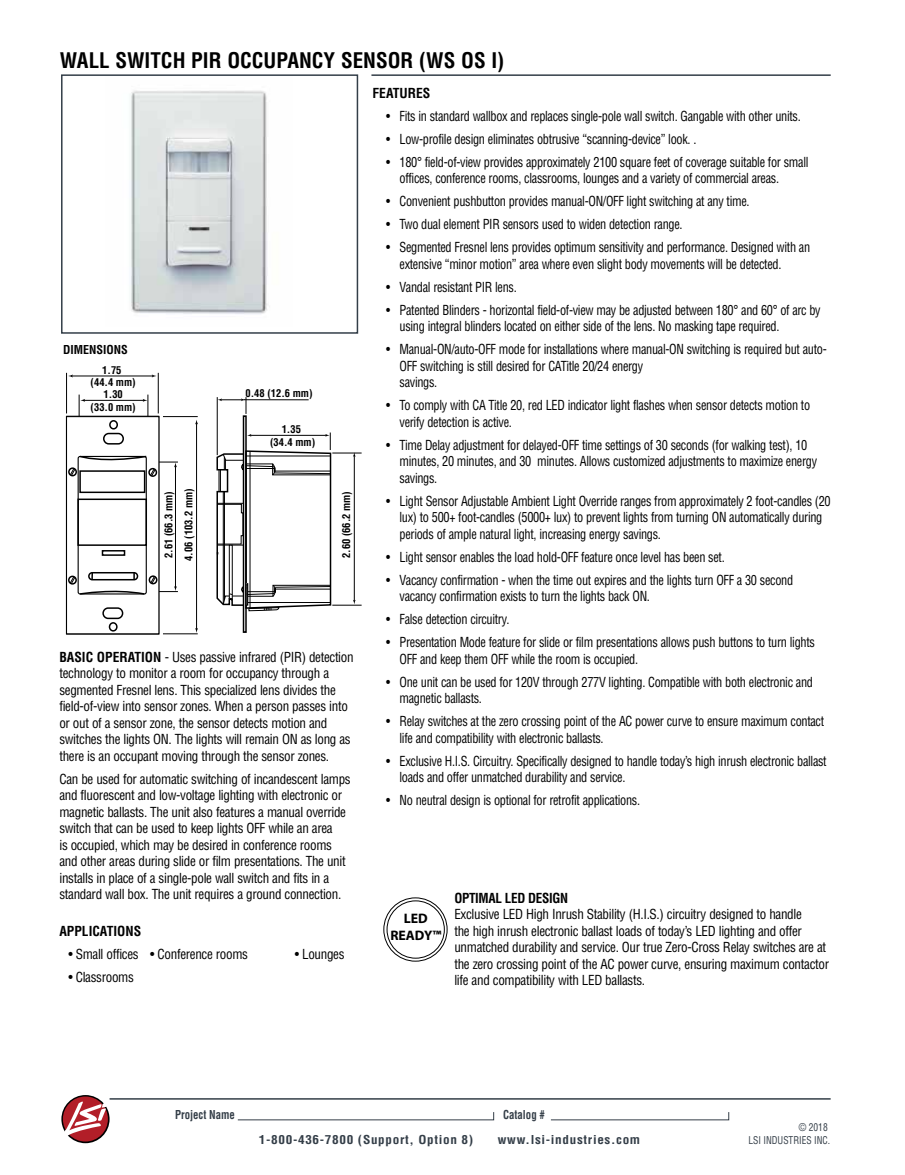
<style>
.page{position:relative;width:905px;height:1175px;background:#fff}
.page>*{position:absolute;margin:0;border:0;box-sizing:border-box;transform-origin:0 0}
.t1{font:700 condensed 21px "Helvetica";color:#000}
.t2{font:700 13.8px/16.5px "Myriad Pro";color:#000;text-align:center}
.t3{font:condensed 13.5px/16.5px "Helvetica";letter-spacing:-.025em;color:#000;scale:.91 1}
.t4{font:condensed 13.5px/16.5px "Helvetica";letter-spacing:-.025em;color:#000}
.t5{font:700 condensed 13.5px "Helvetica";color:#000}
.t6{font:700 condensed 13.5px "Helvetica";letter-spacing:-.025em;color:#000}
.t7{font:700 condensed 12px "Helvetica";letter-spacing:.05em;color:#343e48;scale:1.1 1}
.t8{font:700 condensed 12px "Helvetica";color:#343e48;scale:.9 1}
.t9{font:700 condensed 12px "Helvetica";color:#000}
.t10{font:700 condensed 10.5px/12.6px "Helvetica";color:#000;text-align:center}
.t11{font:condensed 10.5px/12.6px "Helvetica";color:#343e48;text-align:right;scale:.9 1}
.s1{font-weight:700}
</style>
<div class="page">
<svg style="left:61px;top:1095px;width:49px;height:48px"></svg>
<hr style="left:371px;top:74px;width:459px;height:2px;background:#333e48">
<img style="left:131px;top:90px;width:137px;height:224px">
<div style="left:61px;top:74px;width:297px;height:260px;border:2px solid #333e48"></div>
<hr style="left:66px;top:373px;width:1px;height:40px;background:#000">
<hr style="left:79px;top:394px;width:1px;height:66px;background:#000">
<hr style="left:147px;top:394px;width:1px;height:66px;background:#000">
<hr style="left:158px;top:373px;width:1px;height:40px;background:#000">
<hr style="left:163px;top:416px;width:35px;height:1px;background:#000">
<hr style="left:163px;top:633px;width:35px;height:1px;background:#000">
<hr style="left:72px;top:375px;width:81px;height:1px;background:#000">
<hr style="left:84px;top:400px;width:60px;height:1px;background:#000">
<hr style="left:196px;top:423px;width:1px;height:206px;background:#000">
<hr style="left:175px;top:466px;width:1px;height:121px;background:#000">
<hr style="left:243px;top:399px;width:65px;height:1px;background:#000">
<div style="left:243px;top:415px;width:4px;height:218px;border:2px solid #000"></div>
<hr style="left:217px;top:397px;width:1px;height:58px;background:#000">
<svg style="left:217px;top:397px;width:29px;height:17px"></svg>
<svg style="left:216px;top:432px;width:145px;height:201px"></svg>
<div style="left:66px;top:416px;width:92px;height:218px;background:#fff"></div>
<div style="left:66px;top:416px;width:93px;height:218px;border:1px solid #000"></div>
<div style="left:77px;top:498px;width:70px;height:48px;border:2px solid #000"></div>
<div style="left:103px;top:433px;width:21px;height:11px;border:2px solid #000;border-radius:5px"></div>
<div style="left:109px;top:420px;width:9px;height:9px;border:2px solid #000;border-radius:50%"></div>
<div style="left:68px;top:575px;width:9px;height:9px;border:2px solid #000;border-radius:50%"></div>
<svg style="left:69px;top:541px;width:109px;height:54px"></svg>
<div style="left:68px;top:467px;width:9px;height:9px;border:2px solid #000;border-radius:50%"></div>
<svg style="left:69px;top:455px;width:109px;height:42px"></svg>
<div style="left:109px;top:622px;width:9px;height:9px;border:2px solid #000;border-radius:50%"></div>
<div style="left:102px;top:607px;width:21px;height:12px;border:2px solid #000;border-radius:5px"></div>
<svg style="left:384px;top:898px;width:63px;height:63px"></svg>
<div style="left:383px;top:897px;width:64px;height:64px;border:1px solid #000;border-radius:50%"></div>
<div style="left:387px;top:900px;width:57px;height:58px;background:#fff;border-radius:50%"></div>
<div style="left:387px;top:900px;width:57px;height:58px;border:1px solid #000;border-radius:50%"></div>
<h1 class="t1" style="left:60px;top:47px;width:446px">WALL SWITCH PIR OCCUPANCY SENSOR (WS OS I)</h1>
<p class="t9" style="left:63px;top:342px;width:66px">DIMENSIONS</p>
<p class="t10" style="left:91px;top:388px;width:47px">1.30<br>(33.0 mm)</p>
<p class="t10" style="left:91px;top:363px;width:47px">1.75<br>(44.4 mm)</p>
<p class="t10" style="left:158px;top:561px;width:74px;line-height:20.2px;text-align:left;rotate:-90deg">2.61 (66.3 mm)<br>4.06 (103.2 mm)</p>
<p class="t10" style="left:245px;top:387px;width:69px">0.48 (12.6 mm)</p>
<p class="t10" style="left:270px;top:423px;width:47px">1.35<br>(34.4 mm)</p>
<p class="t10" style="left:340px;top:558px;width:69px;rotate:-90deg">2.60 (66.2 mm)</p>
<p class="t4" style="left:59px;top:648px;width:296px"><span class="s1">BASIC OPERATION</span> - Uses passive infrared (PIR) detection technology to monitor a room for occupancy through a segmented Fresnel lens. This specialized lens divides the field-of-view into sensor zones. When a person passes into or out of a sensor zone, the sensor detects motion and switches the lights ON. The lights will remain ON as long as there is an occupant moving through the sensor zones.</p>
<p class="t4" style="left:59px;top:770px;width:293px">Can be used for automatic switching of incandescent lamps and fluorescent and low-voltage lighting with electronic or magnetic ballasts. The unit also features a manual override switch that can be used to keep lights OFF while an area<br>is occupied, which may be desired in conference rooms and other areas during slide or film presentations. The unit installs in place of a single-pole wall switch and fits in a standard wall box. The unit requires a ground connection.</p>
<p class="t5" style="left:59px;top:922px;width:83px">APPLICATIONS</p>
<p class="t4" style="left:68px;top:945px;width:181px">• Small offices • Conference rooms</p>
<p class="t4" style="left:295px;top:945px;width:51px">• Lounges</p>
<p class="t4" style="left:68px;top:968px;width:67px">• Classrooms</p>
<p class="t5" style="left:372px;top:85px;width:59px">FEATURES</p>
<p class="t3" style="left:386px;top:108px;width:457px">• Fits in standard wallbox and replaces single-pole wall switch. Gangable with other units.</p>
<p class="t3" style="left:386px;top:131px;width:342px">• Low-profile design eliminates obtrusive “scanning-device” look. .</p>
<p class="t3" style="left:399px;top:154px;width:451px;text-indent:-14px">• 180° field-of-view provides approximately 2100 square feet of coverage suitable for small offices, conference rooms, classrooms, lounges and a variety of commercial areas.</p>
<p class="t3" style="left:386px;top:193px;width:401px">• Convenient pushbutton provides manual-ON/OFF light switching at any time.</p>
<p class="t3" style="left:386px;top:216px;width:327px">• Two dual element PIR sensors used to widen detection range.</p>
<p class="t3" style="left:399px;top:239px;width:453px;text-indent:-14px">• Segmented Fresnel lens provides optimum sensitivity and performance. Designed with an extensive “minor motion” area where even slight body movements will be detected.</p>
<p class="t3" style="left:386px;top:279px;width:145px">• Vandal resistant PIR lens.</p>
<p class="t3" style="left:399px;top:302px;width:464px;text-indent:-14px">• Patented Blinders - horizontal field-of-view may be adjusted between 180° and 60° of arc by using integral blinders located on either side of the lens. No masking tape required.</p>
<p class="t3" style="left:399px;top:341px;width:471px;text-indent:-14px">• Manual-ON/auto-OFF mode for installations where manual-ON switching is required but auto-<br>OFF switching is still desired for CATitle 20/24 energy<br>savings.</p>
<p class="t3" style="left:399px;top:397px;width:453px;text-indent:-14px">• To comply with CA Title 20, red LED indicator light flashes when sensor detects motion to verify detection is active.</p>
<p class="t3" style="left:399px;top:437px;width:460px;text-indent:-14px">• Time Delay adjustment for delayed-OFF time settings of 30 seconds (for walking test), 10 minutes, 20 minutes, and 30 minutes. Allows customized adjustments to maximize energy savings.</p>
<p class="t3" style="left:399px;top:492px;width:475px;text-indent:-14px">• Light Sensor Adjustable Ambient Light Override ranges from approximately 2 foot-candles (20 lux) to 500+ foot-candles (5000+ lux) to prevent lights from turning ON automatically during periods of ample natural light, increasing energy savings.</p>
<p class="t3" style="left:386px;top:548px;width:374px">• Light sensor enables the load hold-OFF feature once level has been set.</p>
<p class="t3" style="left:399px;top:571px;width:434px;text-indent:-14px">• Vacancy confirmation - when the time out expires and the lights turn OFF a 30 second vacancy confirmation exists to turn the lights back ON.</p>
<p class="t3" style="left:386px;top:611px;width:137px">• False detection circuitry.</p>
<p class="t3" style="left:399px;top:634px;width:458px;text-indent:-14px">• Presentation Mode feature for slide or film presentations allows push buttons to turn lights<br>OFF and keep them OFF while the room is occupied.</p>
<p class="t3" style="left:399px;top:673px;width:456px;text-indent:-14px">• One unit can be used for 120V through 277V lighting. Compatible with both electronic and magnetic ballasts.</p>
<p class="t3" style="left:399px;top:713px;width:468px;text-indent:-14px">• Relay switches at the zero crossing point of the AC power curve to ensure maximum contact life and compatibility with electronic ballasts.</p>
<p class="t3" style="left:399px;top:752px;width:471px;text-indent:-14px">• Exclusive H.I.S. Circuitry. Specifically designed to handle today’s high inrush electronic ballast loads and offer unmatched durability and service.</p>
<p class="t3" style="left:386px;top:792px;width:281px">• No neutral design is optional for retrofit applications.</p>
<p class="t2" style="left:390px;top:910px;width:52px">LED<br>READY™</p>
<p class="t6" style="left:454px;top:889px;width:115px">OPTIMAL LED DESIGN</p>
<p class="t4" style="left:454px;top:906px;width:376px">Exclusive LED High Inrush Stability (H.I.S.) circuitry designed to handle<br>the high inrush electronic ballast loads of today’s LED lighting and offer unmatched durability and service. Our true Zero-Cross Relay switches are at the zero crossing point of the AC power curve, ensuring maximum contactor life and compatibility with LED ballasts.</p>
<p class="t8" style="left:175px;top:1107px;width:68px">Project Name</p>
<p class="t8" style="left:503px;top:1107px;width:48px">Catalog #</p>
<p class="t7" style="left:259px;top:1131px;width:196px">1-800-436-7800 (Support, Option 8)</p>
<p class="t7" style="left:497px;top:1131px;width:131px">www.lsi-industries.com</p>
<p class="t11" style="left:748px;top:1120px;width:92px">© 2018<br>LSI INDUSTRIES INC.</p>
</div>
